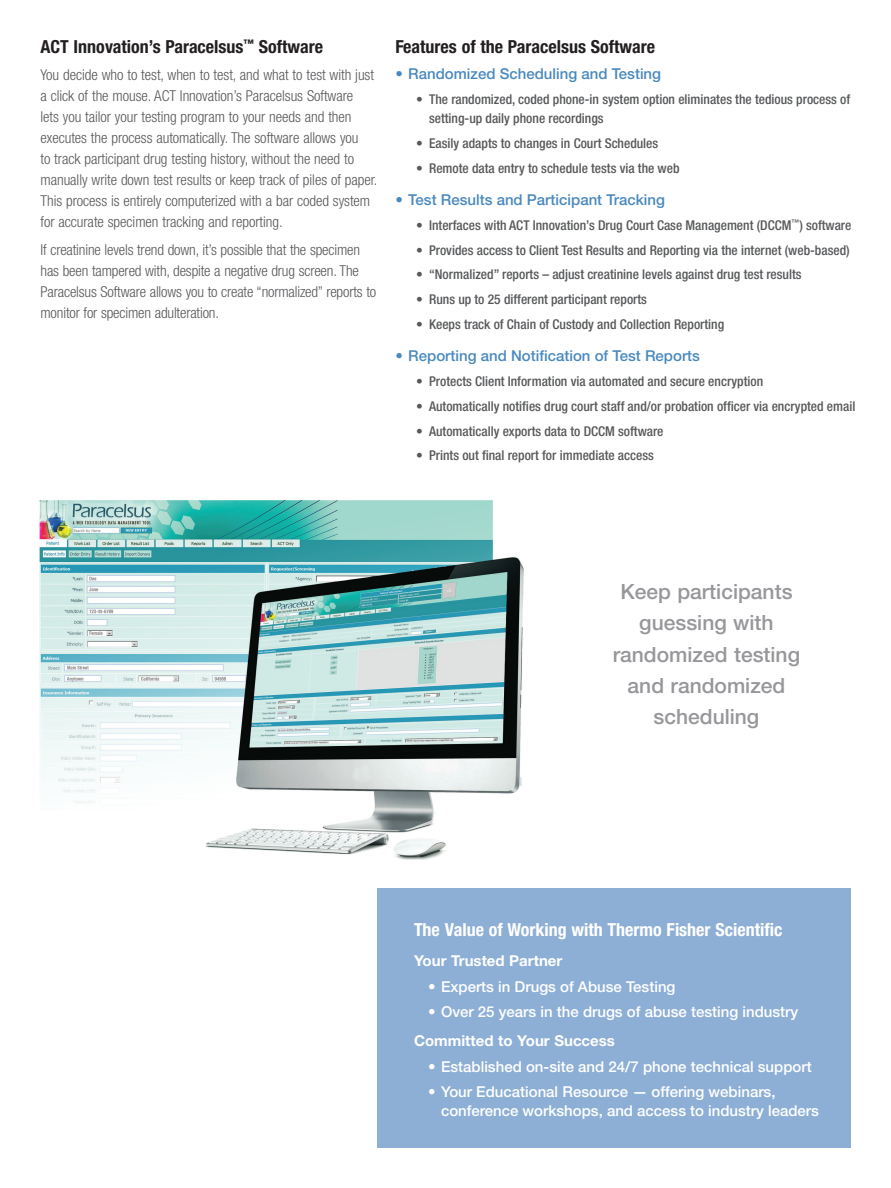
<style>
.page{position:relative;width:891px;height:1188px;background:#fff}
.page>*{position:absolute;margin:0;border:0;box-sizing:border-box;transform-origin:0 0}
.Large_Callout{font:500 21px/31.2px "Helvetica Neue LT Std";color:#97979b;text-align:center}
.Level_4_head{font:700 condensed 18px "Helvetica Neue LT Std";color:#231f20}
.Level_4_head-2{font:700 condensed 18px "Helvetica Neue LT Std";color:#fff}
.Paragraph_Style_2{font:300 condensed 15px/21px "Helvetica Neue LT Std";letter-spacing:-.005em;color:#57585a}
.Blue_Bullet{font:500 15px/19.5px "Helvetica Neue LT Std";color:#fff}
.Blue_Bullet-2{font:500 15px "Helvetica Neue LT Std";color:#4a89be}
.Level_4_head-3{font:700 15px "Helvetica Neue LT Std";color:#fff}
.Bullet__2{font:500 condensed 13.5px/19.5px "Helvetica Neue LT Std";color:#57585a}
</style>
<div class="page">
<img style="left:39px;top:500px;width:485px;height:360px">
<div style="left:377px;top:888px;width:474px;height:260px;background:#8eafd5"></div>
<p class="Level_4_head" style="left:40px;top:36px;width:284px">ACT Innovation’s Paracelsus<sup>™</sup> Software</p>
<p class="Paragraph_Style_2" style="left:40px;top:64px;width:338px">You decide who to test, when to test, and what to test with just a click of the mouse. ACT Innovation’s Paracelsus Software<br>lets you tailor your testing program to your needs and then executes the process automatically. The software allows you<br>to track participant drug testing history, without the need to manually write down test results or keep track of piles of paper.<br>This process is entirely computerized with a bar coded system for accurate specimen tracking and reporting.</p>
<p class="Paragraph_Style_2" style="left:40px;top:239px;width:337px">If creatinine levels trend down, it’s possible that the specimen has been tampered with, despite a negative drug screen. The Paracelsus Software allows you to create “normalized” reports to monitor for specimen adulteration.</p>
<p class="Level_4_head" style="left:395px;top:36px;width:261px">Features of the Paracelsus Software</p>
<p class="Blue_Bullet-2" style="left:395px;top:65px;width:267px">• Randomized Scheduling and Testing</p>
<p class="Bullet__2" style="left:429px;top:89px;width:423px;text-indent:-13px">• The randomized, coded phone-in system option eliminates the tedious process of setting-up daily phone recordings</p>
<p class="Bullet__2" style="left:416px;top:133px;width:244px">• Easily adapts to changes in Court Schedules</p>
<p class="Bullet__2" style="left:416px;top:158px;width:265px">• Remote data entry to schedule tests via the web</p>
<p class="Blue_Bullet-2" style="left:395px;top:190px;width:271px">• Test Results and Participant Tracking</p>
<p class="Bullet__2" style="left:416px;top:215px;width:437px">• Interfaces with ACT Innovation’s Drug Court Case Management (DCCM<sup>™</sup>) software</p>
<p class="Bullet__2" style="left:416px;top:240px;width:435px">• Provides access to Client Test Results and Reporting via the internet (web-based)</p>
<p class="Bullet__2" style="left:416px;top:265px;width:387px">• “Normalized” reports – adjust creatinine levels against drug test results</p>
<p class="Bullet__2" style="left:416px;top:290px;width:232px">• Runs up to 25 different participant reports</p>
<p class="Bullet__2" style="left:416px;top:314px;width:310px">• Keeps track of Chain of Custody and Collection Reporting</p>
<p class="Blue_Bullet-2" style="left:395px;top:347px;width:306px">• Reporting and Notification of Test Reports</p>
<p class="Bullet__2" style="left:416px;top:371px;width:349px">• Protects Client Information via automated and secure encryption</p>
<p class="Bullet__2" style="left:416px;top:396px;width:441px">• Automatically notifies drug court staff and/or probation officer via encrypted email</p>
<p class="Bullet__2" style="left:416px;top:421px;width:249px">• Automatically exports data to DCCM software</p>
<p class="Bullet__2" style="left:416px;top:446px;width:239px">• Prints out final report for immediate access</p>
<p class="Large_Callout" style="left:613px;top:576px;width:189px">Keep participants guessing with randomized testing and randomized scheduling</p>
<p class="Level_4_head-2" style="left:414px;top:919px;width:370px">The Value of Working with Thermo Fisher Scientific</p>
<p class="Level_4_head-3" style="left:414px;top:952px;width:150px">Your Trusted Partner</p>
<p class="Blue_Bullet" style="left:428px;top:977px;width:249px">• Experts in Drugs of Abuse Testing</p>
<p class="Blue_Bullet" style="left:428px;top:1002px;width:372px">• Over 25 years in the drugs of abuse testing industry</p>
<p class="Level_4_head-3" style="left:414px;top:1032px;width:202px">Committed to Your Success</p>
<p class="Blue_Bullet" style="left:428px;top:1056px;width:385px">• Established on-site and 24/7 phone technical support</p>
<p class="Blue_Bullet" style="left:441px;top:1081px;width:379px;text-indent:-13px">• Your Educational Resource — offering webinars, conference workshops, and access to industry leaders</p>
</div>
